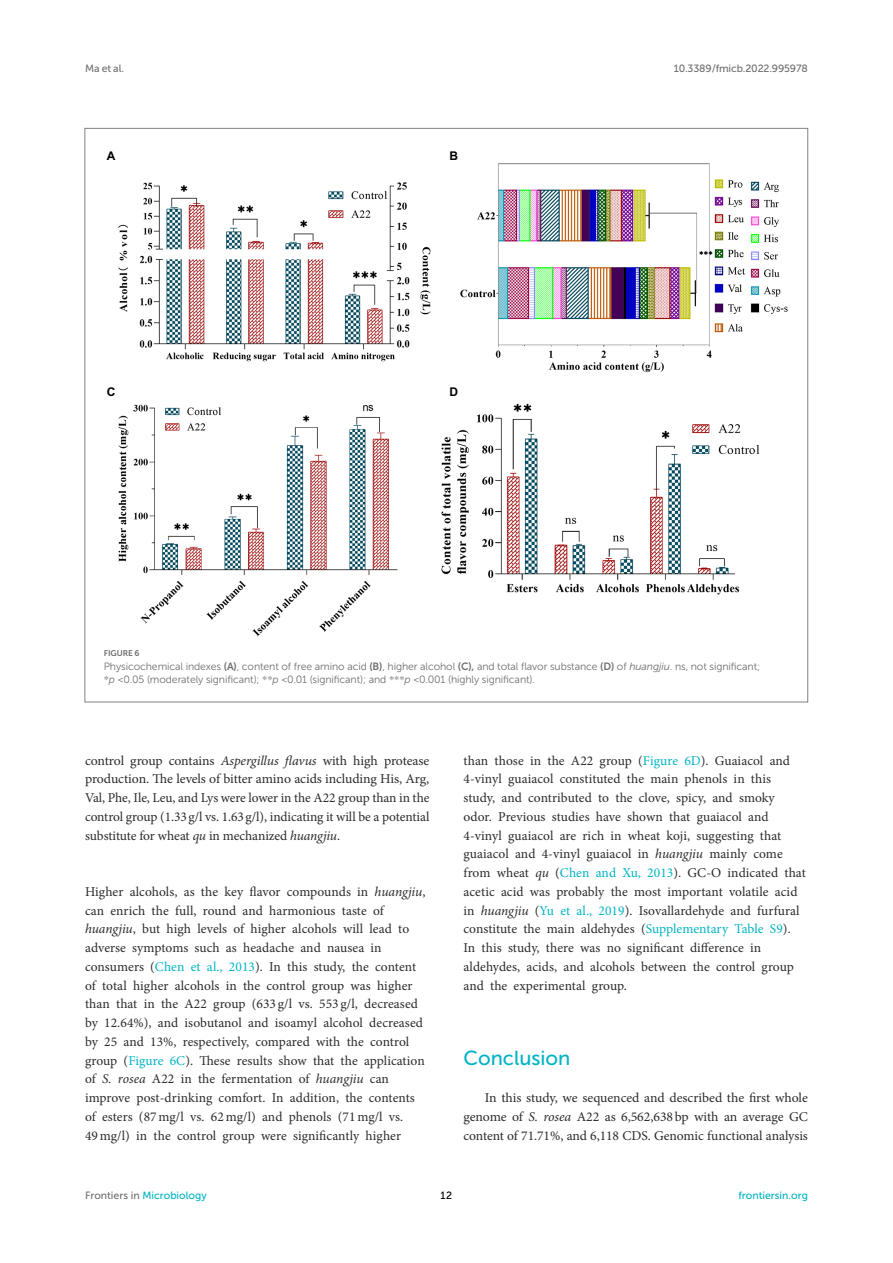
<style>
.page{position:relative;width:893px;height:1263px;background:#fff}
.page>*{position:absolute;margin:0;border:0;box-sizing:border-box;transform-origin:0 0}
.HEAD_1{font:20.25px "Museo Sans 500";color:#00b4c4}
.HEAD_1-2{font:13.5px/18.8px "Minion Pro";letter-spacing:.005em;color:#2b2b2a}
.TEXT_FLUSH{font:13.5px/18.8px "Minion Pro";letter-spacing:-.005em;color:#2b2b2a;text-align:justify}
.t1{font:700 12px "Arial";color:#000}
.FIG_LEG{font:10.5px/13.5px "Museo Sans 300";letter-spacing:-.01em;color:#706f70}
.t2{font:10.5px "Museo Sans 500";color:#00b4c4}
.t3{font:10.5px "Museo Sans 500";letter-spacing:-.015em;color:#706f70}
.t4{font:10.5px "Museo Sans 500";color:#000}
.FIG_HD{font:8.25px "Museo Sans 700";letter-spacing:-.01em;color:#706f70}
.s1{font-family:"Museo Sans 700"}
.s2{font-style:italic}
.s3{font-family:"STIX General"}
.s4{color:#00b4c4}
.s5{color:#706f70}
</style>
<div class="page">
<img style="left:118px;top:163px;width:670px;height:474px">
<p class="t3" style="left:85px;top:63px;width:40px">Ma et al.</p>
<p class="t3" style="left:674px;top:63px;width:136px">10.3389/fmicb.2022.995978</p>
<p class="t1" style="left:107px;top:147px;width:10px">A</p>
<p class="t1" style="left:449px;top:147px;width:10px">B</p>
<p class="t1" style="left:107px;top:383px;width:10px">C</p>
<p class="t1" style="left:449px;top:383px;width:10px">D</p>
<p class="FIG_HD" style="left:104px;top:649px;width:37px">FIGURE 6</p>
<p class="FIG_LEG" style="left:104px;top:659px;width:658px">Physicochemical indexes <span class="s1">(A)</span>, content of free amino acid <span class="s1">(B)</span>, higher alcohol <span class="s1">(C),</span> and total flavor substance <span class="s1">(D)</span> of <span class="s2">huangjiu</span>. ns, not significant; <span class="s3">*</span><span class="s2">p</span> &lt; 0.05 (moderately significant); <span class="s3">**</span><span class="s2">p</span> &lt; 0.01 (significant); and <span class="s3">***</span><span class="s2">p</span> &lt; 0.001 (highly significant).</p>
<p class="TEXT_FLUSH" style="left:85px;top:751px;width:346px">control group contains <span class="s2">Aspergillus flavus</span> with high protease production. The levels of bitter amino acids including His, Arg, Val, Phe, Ile, Leu, and Lys were lower in the A22 group than in the control group (1.33g/l vs. 1.63g/l), indicating it will be a potential substitute for wheat <span class="s2">qu</span> in mechanized <span class="s2">huangjiu</span>.</p>
<p class="HEAD_1-2" style="left:85px;top:882px;width:342px">Higher alcohols, as the key flavor compounds in <span class="s2">huangjiu</span>, can enrich the full, round and harmonious taste of <span class="s2">huangjiu</span>, but high levels of higher alcohols will lead to adverse symptoms such as headache and nausea in consumers (<span class="s4">Chen et al., 2013</span>). In this study, the content of total higher alcohols in the control group was higher than that in the A22 group (633 g/l vs. 553 g/l, decreased by 12.64%), and isobutanol and isoamyl alcohol decreased by 25 and 13%, respectively, compared with the control group (<span class="s4">Figure 6C</span>). These results show that the application of <span class="s2">S. rosea</span> A22 in the fermentation of <span class="s2">huangjiu</span> can improve post-drinking comfort. In addition, the contents of esters (87mg/l vs. 62mg/l) and phenols (71mg/l vs.<br>49mg/l) in the control group were significantly higher</p>
<p class="HEAD_1-2" style="left:463px;top:751px;width:344px">than those in the A22 group (<span class="s4">Figure 6D</span>). Guaiacol and 4-vinyl guaiacol constituted the main phenols in this study, and contributed to the clove, spicy, and smoky odor. Previous studies have shown that guaiacol and 4-vinyl guaiacol are rich in wheat koji, suggesting that guaiacol and 4-vinyl guaiacol in <span class="s2">huangjiu</span> mainly come from wheat <span class="s2">qu</span> (<span class="s4">Chen and Xu, 2013</span>). GC-O indicated that acetic acid was probably the most important volatile acid in <span class="s2">huangjiu</span> (<span class="s4">Yu et al., 2019</span>). Isovallardehyde and furfural constitute the main aldehydes (<span class="s4">Supplementary Table S9</span>).<br>In this study, there was no significant difference in aldehydes, acids, and alcohols between the control group and the experimental group.</p>
<p class="HEAD_1" style="left:463px;top:1046px;width:108px">Conclusion</p>
<p class="TEXT_FLUSH" style="left:463px;top:1088px;width:346px;text-indent:21px">In this study, we sequenced and described the first whole genome of <span class="s2">S. rosea</span> A22 as 6,562,638bp with an average GC content of 71.71%, and 6,118 CDS. Genomic functional analysis</p>
<p class="t2" style="left:85px;top:1190px;width:123px"><span class="s5">Frontiers in</span> Microbiology</p>
<p class="t4" style="left:441px;top:1190px;width:13px">12</p>
<p class="t2" style="left:738px;top:1190px;width:71px">frontiersin.org</p>
</div>
